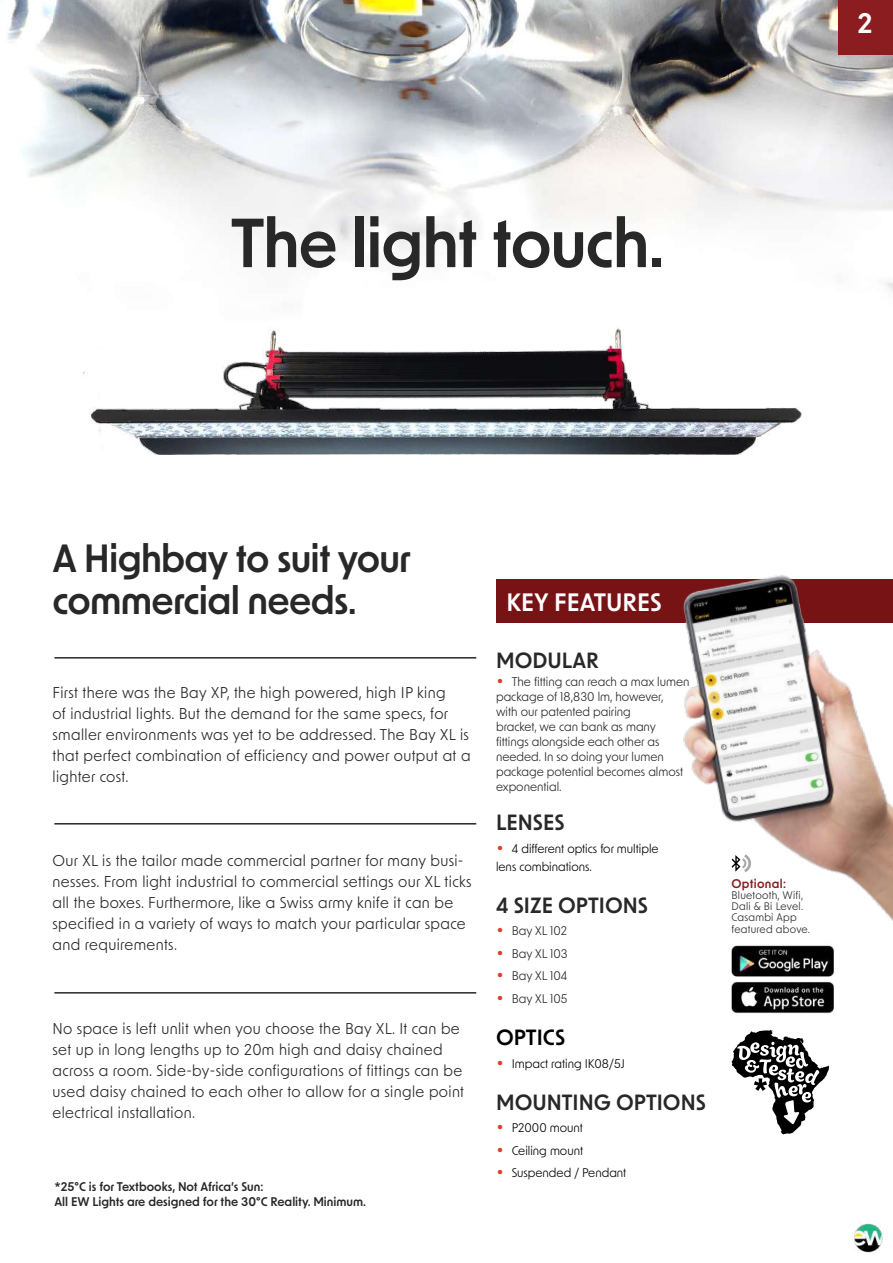
<style>
.page{position:relative;width:893px;height:1263px;background:#fff}
.page>*{position:absolute;margin:0;border:0;box-sizing:border-box;transform-origin:0 0}
.t1{font:600 66px "New Order";letter-spacing:-.02em;color:#292829}
.t2{font:600 37.5px/42px "New Order";letter-spacing:-.02em;color:#292829}
.t3{font:600 27px "New Order";color:#fff}
.t4{font:600 24px "New Order";color:#fff}
.t5{font:600 21px "New Order";color:#292829}
.t6{font:600 21px "New Order";color:#000}
.t7{font:15px/21px "New Order";letter-spacing:.025em;color:#292829}
.t8{font:12px/15px "New Order";color:#292829}
.t9{font:12px/18px "New Order";color:#000}
.t10{font:600 12px/15px "New Order";color:#292829}
.t11{font:600 12px "New Order";letter-spacing:.025em;color:#8b1c1f}
.t12{font:10.5px/11.2px "New Order";letter-spacing:.025em;color:#292829}
.s1{font-size:24px;color:#dc4128}
</style>
<div class="page">
<div style="left:496px;top:579px;width:397px;height:44px;background:#781315"></div>
<img style="left:1px;top:0;width:892px;height:291px">
<div style="left:839px;top:0;width:54px;height:54px;background:#8b1c1f"></div>
<img style="left:683px;top:575px;width:210px;height:346px">
<hr style="left:54px;top:657px;width:422px;height:1px;background:#292829">
<hr style="left:54px;top:823px;width:422px;height:1px;background:#292829">
<hr style="left:54px;top:992px;width:422px;height:1px;background:#292829">
<div style="left:42px;top:285px;width:807px;height:225px;background:#fff"></div>
<img style="left:84px;top:328px;width:718px;height:127px">
<img style="left:731px;top:945px;width:104px;height:69px">
<svg style="left:731px;top:854px;width:20px;height:18px"></svg>
<img style="left:854px;top:1223px;width:29px;height:30px">
<svg style="left:731px;top:1030px;width:98px;height:104px"></svg>
<h1 class="t1" style="left:231px;top:200px;width:435px">The light touch.</h1>
<h3 class="t3" style="left:858px;top:6px;width:17px">2</h3>
<h2 class="t2" style="left:53px;top:536px;width:360px">A Highbay to suit your commercial needs.</h2>
<p class="t7" style="left:53px;top:682px;width:420px">First there was the Bay XP, the high powered, high IP king<br>of industrial lights. But the demand for the same specs, for smaller environments was yet to be addressed. The Bay XL is that perfect combination of efficiency and power output at a lighter cost.</p>
<p class="t7" style="left:53px;top:850px;width:420px">Our XL is the tailor made commercial partner for many busi&shy;nesses. From light industrial to commercial settings our XL ticks all the boxes. Furthermore, like a Swiss army knife it can be specified in a variety of ways to match your particular space and requirements.</p>
<p class="t7" style="left:53px;top:1018px;width:413px">No space is left unlit when you choose the Bay XL. It can be set up in long lengths up to 20m high and daisy chained across a room. Side-by-side configurations of fittings can be used daisy chained to each other to allow for a single point electrical installation.</p>
<p class="t10" style="left:54px;top:1178px;width:313px">*25°C is for Textbooks, Not Africa’s Sun:<br>All EW Lights are designed for the 30°C Reality. Minimum.</p>
<h3 class="t4" style="left:506px;top:587px;width:157px">KEY FEATURES</h3>
<h3 class="t5" style="left:496px;top:647px;width:104px">MODULAR</h3>
<p class="t8" style="left:496px;top:674px;width:195px"><span class="s1">•</span> The fitting can reach a max lumen package of 18,830 lm, however,<br>with our patented pairing<br>bracket, we can bank as many fittings alongside each other as needed. In so doing your lumen package potential becomes almost exponential.</p>
<h3 class="t5" style="left:496px;top:809px;width:70px">LENSES</h3>
<p class="t9" style="left:496px;top:839px;width:164px"><span class="s1">•</span> 4 different optics for multiple lens combinations.</p>
<h3 class="t5" style="left:496px;top:892px;width:153px">4 SIZE OPTIONS</h3>
<p class="t8" style="left:496px;top:923px;width:73px"><span class="s1">•</span> Bay XL 102</p>
<p class="t8" style="left:496px;top:945px;width:73px"><span class="s1">•</span> Bay XL 103</p>
<p class="t8" style="left:496px;top:968px;width:73px"><span class="s1">•</span> Bay XL 104</p>
<p class="t8" style="left:496px;top:990px;width:73px"><span class="s1">•</span> Bay XL 105</p>
<h3 class="t6" style="left:496px;top:1024px;width:71px">OPTICS</h3>
<p class="t9" style="left:496px;top:1053px;width:130px"><span class="s1">•</span> Impact rating IK08/5J</p>
<h3 class="t5" style="left:496px;top:1088px;width:211px">MOUNTING OPTIONS</h3>
<p class="t9" style="left:496px;top:1118px;width:88px"><span class="s1">•</span> P2000 mount</p>
<p class="t9" style="left:496px;top:1140px;width:89px"><span class="s1">•</span> Ceiling mount</p>
<p class="t9" style="left:496px;top:1163px;width:132px"><span class="s1">•</span> Suspended / Pendant</p>
<p class="t11" style="left:731px;top:876px;width:56px">Optional:</p>
<p class="t12" style="left:731px;top:889px;width:80px">Bluetooth, Wifi,<br>Dali &amp; Bi Level.<br>Casambi App featured above.</p>
</div>
